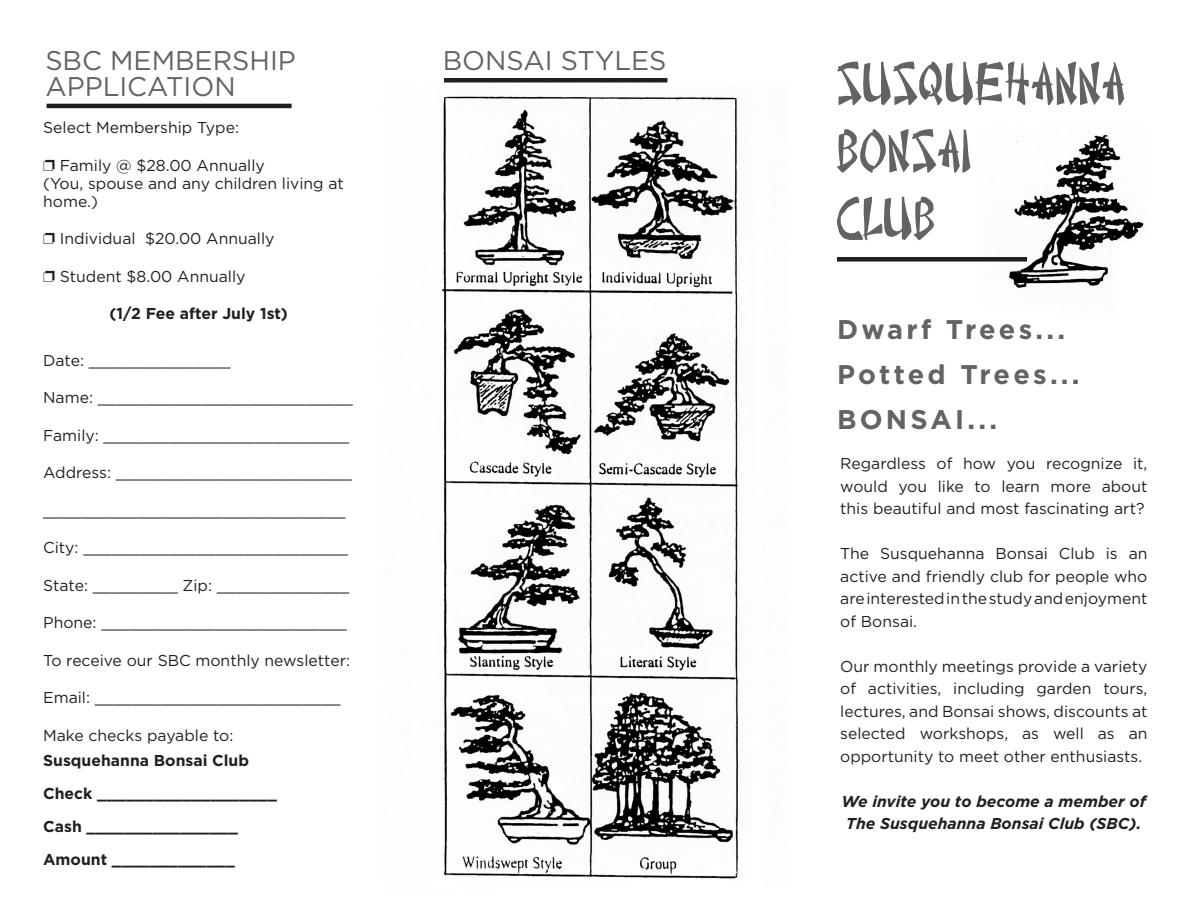
<style>
.page{position:relative;width:1188px;height:918px;background:#fff}
.page>*{position:absolute;margin:0;border:0;box-sizing:border-box;transform-origin:0 0}
.t1{font:700 27px/45px "Gotham";letter-spacing:.12em;color:#636366}
.t2{font:27px/25.5px "Gotham";color:#636366}
.t3{font:15.75px/22.5px "Gotham";color:#231f20;text-align:justify}
.t4{font:700 15.75px/33px "Gotham";color:#231f20}
.t5{font:italic 700 15.75px/22.5px "Gotham";color:#231f20;text-align:center}
.s1{font-weight:400}
</style>
<div class="page">
<img style="left:1009px;top:134px;width:135px;height:154px">
<div style="left:837px;top:257px;width:190px;height:5px;background:#231f20"></div>
<svg style="left:837px;top:197px;width:97px;height:43px"></svg>
<svg style="left:837px;top:129px;width:133px;height:44px"></svg>
<svg style="left:837px;top:62px;width:287px;height:43px"></svg>
<hr style="left:444px;top:78px;width:223px;height:4px;background:#231f20">
<hr style="left:47px;top:104px;width:245px;height:4px;background:#231f20">
<img style="left:403px;top:96px;width:337px;height:783px">
<p class="t2" style="left:45px;top:47px;width:252px">SBC MEMBERSHIP<br>APPLICATION</p>
<p class="t3" style="left:43px;top:116px;width:197px">Select Membership Type:</p>
<p class="t3" style="left:43px;top:156px;width:302px;line-height:18px;text-align:left">❐ Family @ $28.00 Annually<br>(You, spouse and any children living at home.)</p>
<p class="t3" style="left:43px;top:227px;width:233px">❐ Individual $20.00 Annually</p>
<p class="t3" style="left:43px;top:264px;width:204px">❐ Student $8.00 Annually</p>
<p class="t4" style="left:109px;top:297px;width:180px">(1/2 Fee after July 1st)</p>
<p class="t3" style="left:43px;top:348px;width:189px">Date: _______________</p>
<p class="t3" style="left:43px;top:386px;width:311px">Name: ___________________________</p>
<p class="t3" style="left:43px;top:423px;width:308px">Family: __________________________</p>
<p class="t3" style="left:43px;top:461px;width:310px">Address: _________________________</p>
<p class="t3" style="left:43px;top:498px;width:304px">________________________________</p>
<p class="t3" style="left:43px;top:536px;width:306px">City: ____________________________</p>
<p class="t3" style="left:43px;top:573px;width:307px">State: _________ Zip: ______________</p>
<p class="t3" style="left:43px;top:611px;width:305px">Phone: __________________________</p>
<p class="t3" style="left:43px;top:648px;width:308px">To receive our SBC monthly newsletter:</p>
<p class="t3" style="left:43px;top:686px;width:299px">Email: __________________________</p>
<p class="t4" style="left:43px;top:722px;width:207px;line-height:25.5px"><span class="s1">Make checks payable to:<br></span>Susquehanna Bonsai Club</p>
<p class="t4" style="left:43px;top:777px;width:235px">Check ___________________<br>Cash ________________<br>Amount _____________</p>
<p class="t2" style="left:443px;top:47px;width:225px">BONSAI STYLES</p>
<p class="t1" style="left:837px;top:307px;width:244px">Dwarf Trees...<br>Potted Trees...<br>BONSAI...</p>
<p class="t3" style="left:840px;top:452px;width:309px">Regardless of how you recognize it, would you like to learn more about this beautiful and most fascinating art?</p>
<p class="t3" style="left:840px;top:542px;width:309px">The Susquehanna Bonsai Club is an active and friendly club for people who are interested in the study and enjoyment of Bonsai.</p>
<p class="t3" style="left:840px;top:655px;width:309px">Our monthly meetings provide a variety of activities, including garden tours, lectures, and Bonsai shows, discounts at selected workshops, as well as an opportunity to meet other enthusiasts.</p>
<p class="t5" style="left:841px;top:790px;width:306px">We invite you to become a member of<br>The Susquehanna Bonsai Club (SBC).</p>
</div>
